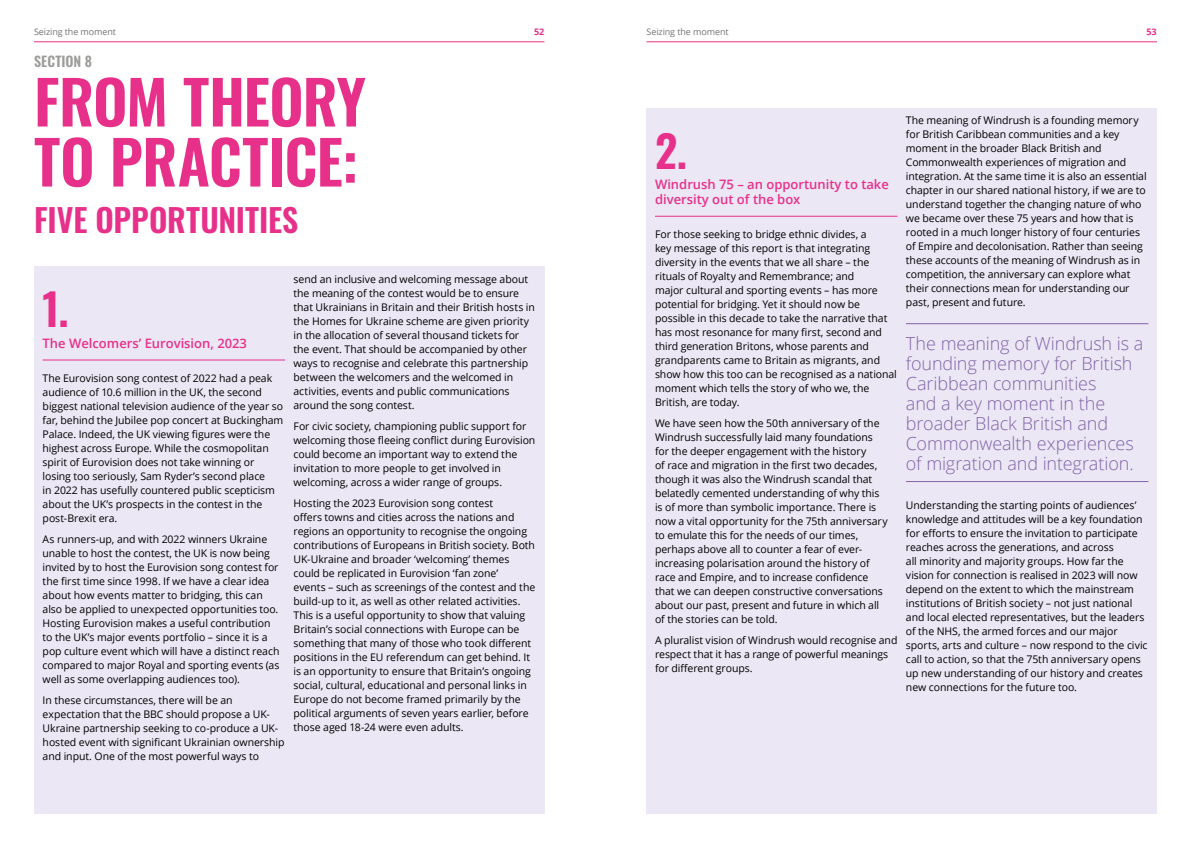
<style>
.page{position:relative;width:1191px;height:842px;background:#fff}
.page>*{position:absolute;margin:0;border:0;box-sizing:border-box;transform-origin:0 0}
.t1{font:600 60px/60px "Oswald";letter-spacing:-.015em;color:#e7308a}
.t2{font:600 44px "Oswald";color:#e7308a}
.t3{font:600 32px "Oswald";color:#e7308a}
.t4{font:300 18px/20px "Open Sans";letter-spacing:-.005em;color:#8264a9}
.t5{font:600 14px "Oswald";letter-spacing:.005em;color:#9d9d9c}
.t6{font:600 13px/15px "Open Sans";color:#e7308a}
.Body{font:10.5px/14px "Open Sans";letter-spacing:-.005em;color:#000}
.t7{font:9px "Open Sans";letter-spacing:-.01em;color:#767576}
.t8{font:700 9px "Open Sans";color:#e7308a}
</style>
<div class="page">
<div style="left:34px;top:266px;width:510px;height:548px;background:#ebe7f4"></div>
<div style="left:646px;top:108px;width:511px;height:706px;background:#ebe7f4"></div>
<hr style="left:43px;top:359px;width:242px;height:1px;background:#e7308a">
<hr style="left:655px;top:216px;width:242px;height:1px;background:#e7308a">
<hr style="left:906px;top:323px;width:242px;height:1px;background:#8264a9">
<hr style="left:906px;top:481px;width:242px;height:1px;background:#8264a9">
<hr style="left:34px;top:41px;width:510px;height:1px;background:#e7308a">
<hr style="left:646px;top:41px;width:511px;height:1px;background:#e7308a">
<p class="t7" style="left:34px;top:26px;width:84px">Seizing the moment</p>
<p class="t8" style="left:534px;top:26px;width:12px">52</p>
<p class="t7" style="left:646px;top:26px;width:84px">Seizing the moment</p>
<p class="t8" style="left:1146px;top:26px;width:12px">53</p>
<h2 class="t5" style="left:34px;top:53px;width:60px">SECTION 8</h2>
<h2 class="t1" style="left:34px;top:76px;width:333px">FROM THEORY<br>TO PRACTICE:</h2>
<h2 class="t3" style="left:34px;top:203px;width:266px">FIVE OPPORTUNITIES</h2>
<h3 class="t2" style="left:43px;top:287px;width:28px">1.</h3>
<h4 class="t6" style="left:43px;top:336px;width:206px">The Welcomers’ Eurovision, 2023</h4>
<p class="Body" style="left:43px;top:371px;width:242px">The Eurovision song contest of 2022 had a peak audience of 10.6 million in the UK, the second biggest national television audience of the year so far, behind the Jubilee pop concert at Buckingham Palace. Indeed, the UK viewing figures were the highest across Europe. While the cosmopolitan spirit of Eurovision does not take winning or losing too seriously, Sam Ryder’s second place<br>in 2022 has usefully countered public scepticism about the UK’s prospects in the contest in the post-Brexit era.</p>
<p class="Body" style="left:43px;top:532px;width:238px">As runners-up, and with 2022 winners Ukraine unable to host the contest, the UK is now being invited by to host the Eurovision song contest for the first time since 1998. If we have a clear idea about how events matter to bridging, this can also be applied to unexpected opportunities too.<br>Hosting Eurovision makes a useful contribution to the UK’s major events portfolio – since it is a pop culture event which will have a distinct reach compared to major Royal and sporting events (as well as some overlapping audiences too).</p>
<p class="Body" style="left:43px;top:693px;width:243px">In these circumstances, there will be an expectation that the BBC should propose a UK-Ukraine partnership seeking to co-produce a UK&shy;hosted event with significant Ukrainian ownership and input. One of the most powerful ways to</p>
<p class="Body" style="left:293px;top:272px;width:243px">send an inclusive and welcoming message about the meaning of the contest would be to ensure that Ukrainians in Britain and their British hosts in the Homes for Ukraine scheme are given priority in the allocation of several thousand tickets for the event. That should be accompanied by other ways to recognise and celebrate this partnership between the welcomers and the welcomed in activities, events and public communications around the song contest.</p>
<p class="Body" style="left:293px;top:419px;width:243px">For civic society, championing public support for welcoming those fleeing conflict during Eurovision could become an important way to extend the invitation to more people to get involved in welcoming, across a wider range of groups.</p>
<p class="Body" style="left:293px;top:496px;width:243px">Hosting the 2023 Eurovision song contest<br>offers towns and cities across the nations and regions an opportunity to recognise the ongoing contributions of Europeans in British society. Both UK-Ukraine and broader ‘welcoming’ themes could be replicated in Eurovision ‘fan zone’<br>events – such as screenings of the contest and the build-up to it, as well as other related activities.<br>This is a useful opportunity to show that valuing Britain’s social connections with Europe can be something that many of those who took different positions in the EU referendum can get behind. It is an opportunity to ensure that Britain’s ongoing social, cultural, educational and personal links in Europe do not become framed primarily by the political arguments of seven years earlier, before those aged 18-24 were even adults.</p>
<h3 class="t2" style="left:655px;top:128px;width:34px">2.</h3>
<h4 class="t6" style="left:655px;top:177px;width:235px">Windrush 75 – an opportunity to take diversity out of the box</h4>
<p class="Body" style="left:655px;top:227px;width:243px">For those seeking to bridge ethnic divides, a<br>key message of this report is that integrating diversity in the events that we all share – the rituals of Royalty and Remembrance; and<br>major cultural and sporting events – has more potential for bridging. Yet it should now be possible in this decade to take the narrative that has most resonance for many first, second and third generation Britons, whose parents and grandparents came to Britain as migrants, and show how this too can be recognised as a national moment which tells the story of who we, the British, are today.</p>
<p class="Body" style="left:655px;top:416px;width:234px">We have seen how the 50th anniversary of the Windrush successfully laid many foundations for the deeper engagement with the history<br>of race and migration in the first two decades, though it was also the Windrush scandal that belatedly cemented understanding of why this is of more than symbolic importance. There is now a vital opportunity for the 75th anniversary to emulate this for the needs of our times, perhaps above all to counter a fear of ever&shy;increasing polarisation around the history of race and Empire, and to increase confidence that we can deepen constructive conversations about our past, present and future in which all of the stories can be told.</p>
<p class="Body" style="left:655px;top:633px;width:244px">A pluralist vision of Windrush would recognise and respect that it has a range of powerful meanings for different groups.</p>
<p class="Body" style="left:906px;top:113px;width:242px">The meaning of Windrush is a founding memory for British Caribbean communities and a key moment in the broader Black British and Commonwealth experiences of migration and integration. At the same time it is also an essential chapter in our shared national history, if we are to understand together the changing nature of who we became over these 75 years and how that is rooted in a much longer history of four centuries of Empire and decolonisation. Rather than seeing these accounts of the meaning of Windrush as in competition, the anniversary can explore what their connections mean for understanding our past, present and future.</p>
<h3 class="t4" style="left:906px;top:333px;width:239px">The meaning of Windrush is a founding memory for British<br>Caribbean communities<br>and a key moment in the broader Black British and<br>Commonwealth experiences of migration and integration.</h3>
<p class="Body" style="left:906px;top:498px;width:243px">Understanding the starting points of audiences’ knowledge and attitudes will be a key foundation for efforts to ensure the invitation to participate reaches across the generations, and across<br>all minority and majority groups. How far the vision for connection is realised in 2023 will now depend on the extent to which the mainstream institutions of British society – not just national and local elected representatives, but the leaders of the NHS, the armed forces and our major sports, arts and culture – now respond to the civic call to action, so that the 75th anniversary opens up new understanding of our history and creates new connections for the future too.</p>
</div>
